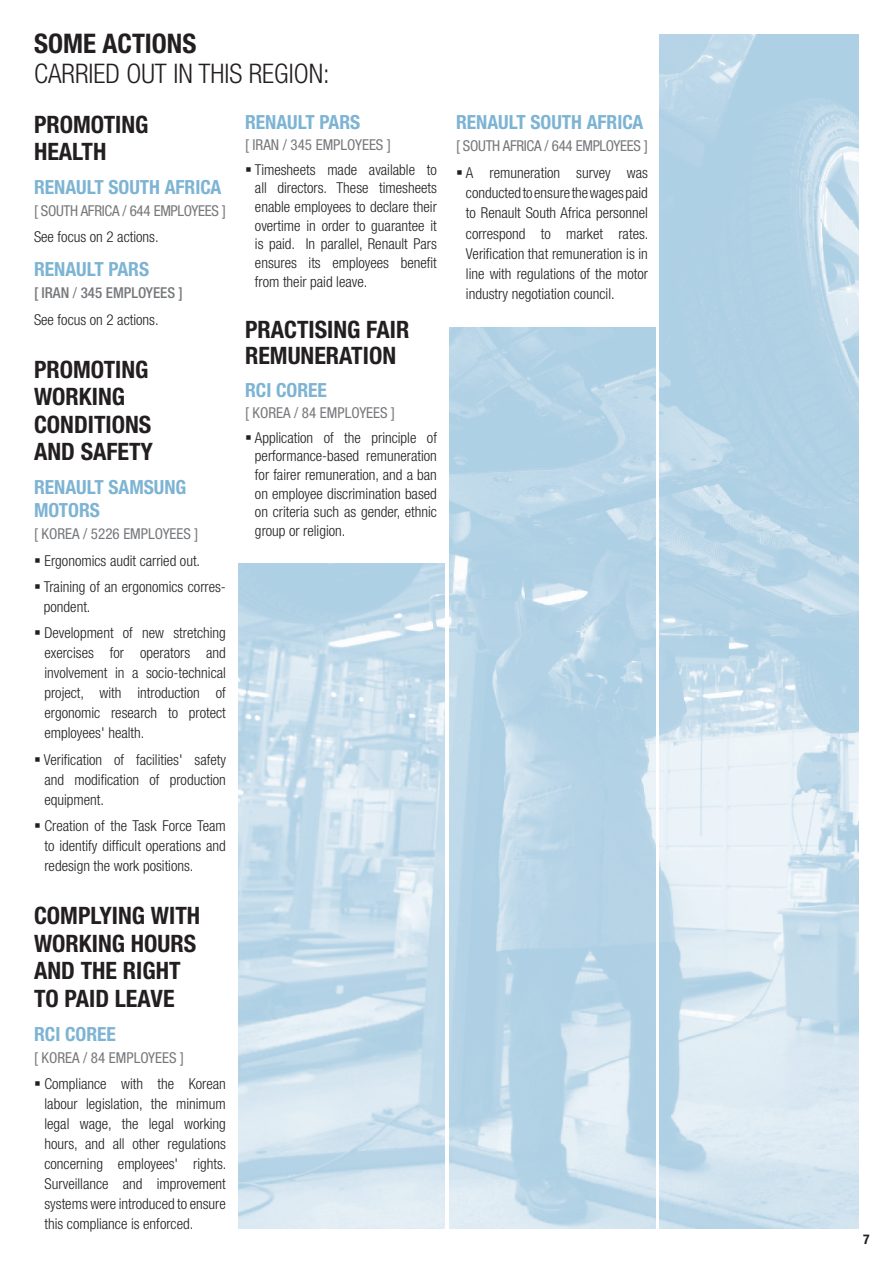
<style>
.page{position:relative;width:893px;height:1263px;background:#fff}
.page>*{position:absolute;margin:0;border:0;box-sizing:border-box;transform-origin:0 0}
.t1{font:300 condensed 27px "Helvetica Neue";color:#231f20}
.t2{font:700 condensed 27px "Helvetica Neue";color:#231f20}
.t3{font:700 condensed 24px/27.5px "Helvetica Neue";color:#231f20}
.t4{font:700 condensed 19.5px "Helvetica Neue";color:#7db4d3}
.t5{font:300 condensed 15px/20px "Helvetica Neue";color:#231f20;text-align:justify}
.t6{font:condensed 15px "Helvetica Neue";color:#76787b}
.t7{font:condensed 15px "Helvetica Neue";letter-spacing:-.02em;color:#76787b}
.t8{font:500 condensed 15px "Helvetica Neue";color:#76787b}
.t9{font:700 condensed 13.5px "Helvetica Neue";color:#231f20}
.s1{font-weight:400}
</style>
<div class="page">
<img style="left:239px;top:563px;width:206px;height:666px">
<img style="left:449px;top:327px;width:206px;height:902px">
<img style="left:660px;top:34px;width:199px;height:1195px">
<h1 class="t2" style="left:34px;top:27px;width:17px">SOME</h1>
<h1 class="t2" style="left:102px;top:27px;width:95px">ACTIONS</h1>
<h1 class="t1" style="left:34px;top:58px;width:13px">carried</h1>
<h1 class="t1" style="left:126px;top:58px;width:14px">out</h1>
<h1 class="t1" style="left:173px;top:58px;width:37px">in this</h1>
<h1 class="t1" style="left:249px;top:58px;width:13px">region</h1>
<h1 class="t1" style="left:323px;top:58px;width:8px">:</h1>
<h2 class="t3" style="left:34px;top:110px;width:14px">PROMOTING<br>HEALTH</h2>
<h3 class="t4" style="left:34px;top:175px;width:11px">RENAULT</h3>
<h3 class="t4" style="left:108px;top:175px;width:12px">SOUTH</h3>
<h3 class="t4" style="left:165px;top:175px;width:11px">AFRICA</h3>
<p class="t7" style="left:34px;top:202px;width:193px">[ SOUTH AFRI CA / 644 EMPLOYEES ]</p>
<p class="t5" style="left:34px;top:227px;width:126px">See focus on 2 actions.</p>
<h3 class="t4" style="left:34px;top:258px;width:11px">RENAULT</h3>
<h3 class="t4" style="left:108px;top:258px;width:11px">PARS</h3>
<p class="t8" style="left:34px;top:284px;width:127px">[ IRAN <span class="s1">/</span> 345 EMPLOYEES</p>
<p class="t8" style="left:179px;top:284px;width:6px">]</p>
<p class="t5" style="left:34px;top:309px;width:126px">See focus on 2 actions.</p>
<h2 class="t3" style="left:34px;top:355px;width:70px">PROMOTING<br>WORKING<br>CONDITIONS<br>AN D SAFETY</h2>
<h3 class="t4" style="left:34px;top:475px;width:11px">RENAULT</h3>
<h3 class="t4" style="left:108px;top:475px;width:12px">SAMSUNG</h3>
<h3 class="t4" style="left:34px;top:498px;width:12px">MOTORS</h3>
<p class="t6" style="left:34px;top:525px;width:166px">[ KOREA / 5226 EMPLOYEES ]</p>
<p class="t5" style="left:34px;top:550px;width:168px">▪ Ergonomics audit carried out.</p>
<p class="t5" style="left:44px;top:577px;width:183px;text-indent:-10px">▪ Training of an ergonomics corres&shy;pondent.</p>
<p class="t5" style="left:44px;top:623px;width:183px;text-indent:-10px">▪ Development of new stretching exercises for operators and involvement in a socio-technical project, with introduction of ergonomic research to protect employees' health.</p>
<p class="t5" style="left:44px;top:749px;width:183px;text-indent:-10px">▪ Verification of facilities' safety and modification of production equipment.</p>
<p class="t5" style="left:44px;top:816px;width:183px;text-indent:-10px">▪ Creation of the Task Force Team to identify difficult operations and redesign the work positions.</p>
<h2 class="t3" style="left:34px;top:901px;width:14px">COMPLYING</h2>
<h2 class="t3" style="left:151px;top:901px;width:29px">WITH</h2>
<h2 class="t3" style="left:34px;top:929px;width:111px">WORKING HOURS<br>AN D THE</h2>
<h3 class="t4" style="left:245px;top:110px;width:11px">RENAULT</h3>
<h3 class="t4" style="left:319px;top:110px;width:11px">PARS</h3>
<p class="t6" style="left:245px;top:136px;width:147px">[ IRAN / 345 EMPLOYEES ]</p>
<p class="t5" style="left:255px;top:160px;width:183px;line-height:18.6px;text-indent:-10px">▪ Timesheets made available to all directors. These timesheets enable employees to declare their overtime in order to guarantee it is paid. In parallel, Renault Pars ensures its employees benefit from their paid leave.</p>
<h2 class="t3" style="left:245px;top:316px;width:13px">PRACTISING</h2>
<h2 class="t3" style="left:366px;top:316px;width:12px">FAIR</h2>
<h2 class="t3" style="left:245px;top:342px;width:14px">REMUNERATION</h2>
<h3 class="t4" style="left:245px;top:378px;width:42px">RCI COREE</h3>
<p class="t6" style="left:245px;top:404px;width:152px">[ KOREA / 84 EMPLOYEES ]</p>
<p class="t5" style="left:255px;top:428px;width:183px;line-height:18.6px;text-indent:-10px">▪ Application of the principle of performance-based remuneration for fairer remuneration, and a ban on employee discrimination based on criteria such as gender, ethnic group or religion.</p>
<h2 class="t3" style="left:34px;top:956px;width:140px;text-indent:89px">RIGHT<br>TOPAID LEAVE</h2>
<h3 class="t4" style="left:34px;top:1022px;width:42px">RCI COREE</h3>
<p class="t6" style="left:34px;top:1049px;width:152px">[ KOREA / 84 EMPLOYEES ]</p>
<p class="t5" style="left:44px;top:1073px;width:183px;text-indent:-10px">▪ Compliance with the Korean labour legislation, the minimum legal wage, the legal working hours, and all other regulations concerning employees' rights.<br>Surveillance and improvement systems were introduced to ensure this compliance is enforced.</p>
<h3 class="t4" style="left:456px;top:110px;width:11px">RENAULT</h3>
<h3 class="t4" style="left:530px;top:110px;width:12px">SOUTH</h3>
<h3 class="t4" style="left:587px;top:110px;width:11px">AFRICA</h3>
<p class="t7" style="left:456px;top:137px;width:193px">[ SOUTH AFRI CA / 644 EMPLOYEES ]</p>
<p class="t5" style="left:466px;top:162px;width:184px;text-indent:-10px">▪ A remuneration survey was conducted to ensure the wages paid to Renault South Africa personnel correspond to market rates.<br>Verification that remuneration is in line with regulations of the motor industry negotiation council.</p>
<p class="t9" style="left:863px;top:1231px;width:8px">7</p>
</div>
